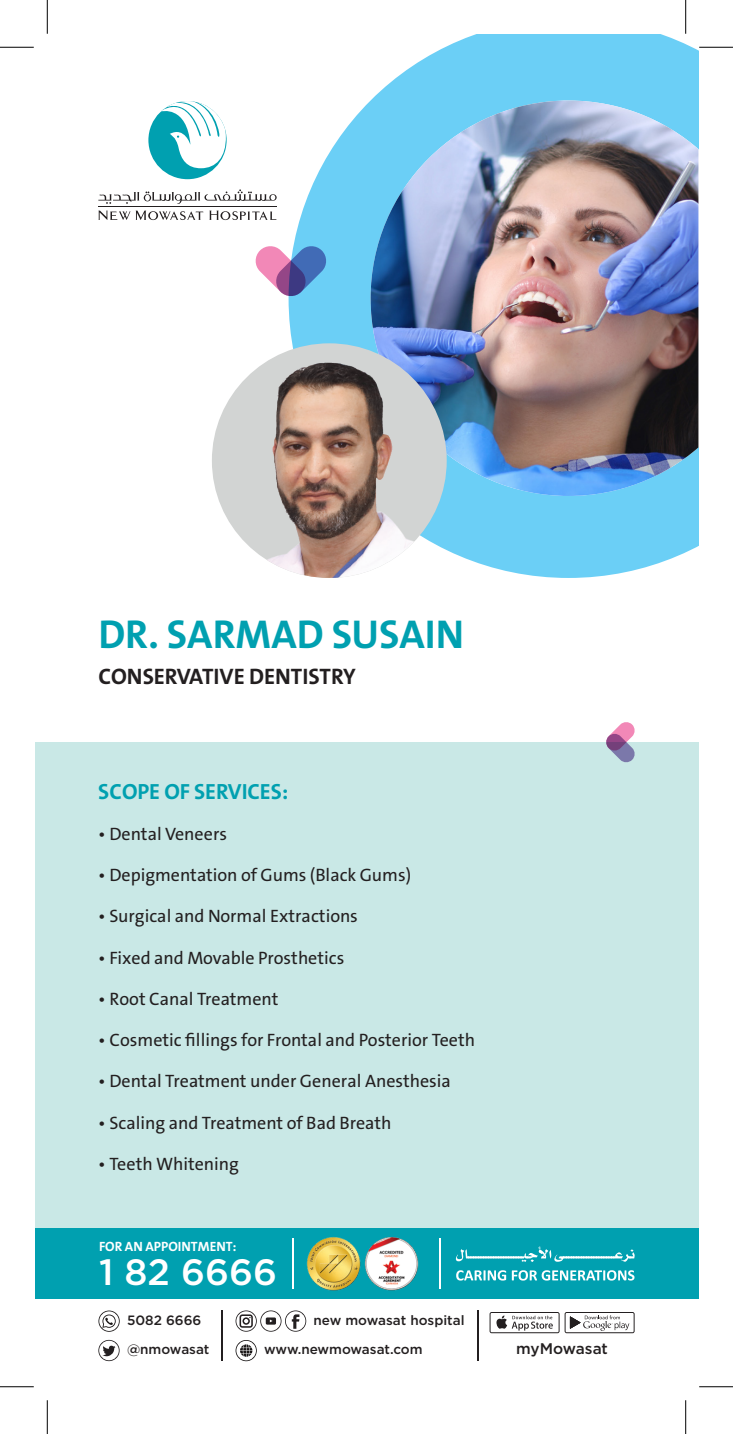
<style>
.page{position:relative;width:733px;height:1434px;background:#fff}
.page>*{position:absolute;margin:0;border:0;box-sizing:border-box;transform-origin:0 0}
.t1{font:700 40.5px "Bahij The Sans Arabic";color:#00a0b0}
.t2{font:500 36.68px "Gotham";color:#fff}
.t3{font:700 22.5px "Bahij The Sans Arabic";color:#231f20}
.t4{font:700 22.05px "Bahij The Sans Arabic";color:#00a0b0}
.t5{font:18px "Bahij The Sans Arabic";color:#231f20}
.t6{font:500 15.3px "Gotham";letter-spacing:-.005em;color:#231f20}
.t7{font:500 13.5px "Gotham";color:#231f20}
.t8{font:700 13.5px "Bahij The Sans Arabic";color:#fff}
</style>
<div class="page">
<div style="left:34px;top:742px;width:664px;height:516px;background:#c9e8e6"></div>
<svg style="left:606px;top:722px;width:28px;height:40px"></svg>
<div style="left:34px;top:1228px;width:664px;height:71px;background:#00a0b0"></div>
<img style="left:306px;top:1237px;width:55px;height:54px">
<img style="left:364px;top:1237px;width:55px;height:54px">
<svg style="left:235px;top:1340px;width:22px;height:21px"></svg>
<svg style="left:98px;top:1340px;width:22px;height:21px"></svg>
<svg style="left:489px;top:1312px;width:145px;height:21px"></svg>
<svg style="left:98px;top:1310px;width:22px;height:22px"></svg>
<svg style="left:235px;top:1310px;width:71px;height:22px"></svg>
<hr style="left:477px;top:1310px;width:1px;height:51px;background:#231f20">
<hr style="left:221px;top:1310px;width:1px;height:51px;background:#231f20">
<svg style="left:455px;top:1247px;width:179px;height:15px"></svg>
<svg style="left:456px;top:1270px;width:178px;height:10px"></svg>
<hr style="left:292px;top:1238px;width:1px;height:51px;background:#fff">
<hr style="left:439px;top:1238px;width:1px;height:51px;background:#fff">
<svg style="left:146px;top:98px;width:83px;height:84px"></svg>
<div style="left:148px;top:101px;width:78px;height:78px;background:#00a0b0;border-radius:50%"></div>
<svg style="left:161px;top:98px;width:65px;height:70px"></svg>
<svg style="left:98px;top:189px;width:178px;height:15px"></svg>
<svg style="left:98px;top:211px;width:105px;height:9px"></svg>
<svg style="left:209px;top:211px;width:67px;height:9px"></svg>
<hr style="left:98px;top:207px;width:178px;height:1px;background:#231f20">
<svg style="left:288px;top:34px;width:410px;height:544px;fill:#6bcff6"></svg>
<svg style="left:255px;top:246px;width:71px;height:50px"></svg>
<img style="left:370px;top:101px;width:328px;height:395px">
<div style="left:212px;top:343px;width:234px;height:235px;background:#d2d4d3;border-radius:50%"></div>
<img style="left:212px;top:362px;width:234px;height:216px">
<hr style="left:0;top:47px;width:34px;height:1px;background:#000">
<hr style="left:699px;top:47px;width:33px;height:1px;background:#000">
<hr style="left:0;top:1386px;width:34px;height:1px;background:#000">
<hr style="left:699px;top:1386px;width:33px;height:1px;background:#000">
<hr style="left:47px;top:0;width:1px;height:34px;background:#000">
<hr style="left:47px;top:1400px;width:1px;height:34px;background:#000">
<hr style="left:685px;top:0;width:1px;height:34px;background:#000">
<hr style="left:685px;top:1400px;width:1px;height:34px;background:#000">
<p class="t1" style="left:98px;top:611px;width:367px">DR. SARMAD SUSAIN</p>
<p class="t3" style="left:98px;top:663px;width:259px">CONSERVATIVE DENTISTRY</p>
<p class="t4" style="left:98px;top:778px;width:192px">SCOPE OF SERVICES:</p>
<p class="t5" style="left:98px;top:819px;width:130px">• Dental Veneers</p>
<p class="t5" style="left:98px;top:861px;width:312px">• Depigmentation of Gums (Black Gums(</p>
<p class="t5" style="left:98px;top:902px;width:261px">• Surgical and Normal Extractions</p>
<p class="t5" style="left:98px;top:943px;width:247px">• Fixed and Movable Prosthetics</p>
<p class="t5" style="left:98px;top:984px;width:181px">• Root Canal Treatment</p>
<p class="t5" style="left:98px;top:1025px;width:378px">• Cosmetic fillings for Frontal and Posterior Teeth</p>
<p class="t5" style="left:98px;top:1067px;width:354px">• Dental Treatment under General Anesthesia</p>
<p class="t5" style="left:98px;top:1108px;width:294px">• Scaling and Treatment of Bad Breath</p>
<p class="t5" style="left:98px;top:1149px;width:142px">• Teeth Whitening</p>
<p class="t8" style="left:99px;top:1238px;width:139px">FOR AN APPOINTMENT:</p>
<p class="t2" style="left:99px;top:1248px;width:179px">1 82 6666</p>
<p class="t7" style="left:127px;top:1312px;width:76px">5082 6666</p>
<p class="t7" style="left:313px;top:1311px;width:152px">new mowasat hospital</p>
<p class="t7" style="left:127px;top:1341px;width:84px">@nmowasat</p>
<p class="t7" style="left:264px;top:1341px;width:160px">www.newmowasat.com</p>
<p class="t6" style="left:516px;top:1339px;width:93px">myMowasat</p>
</div>
